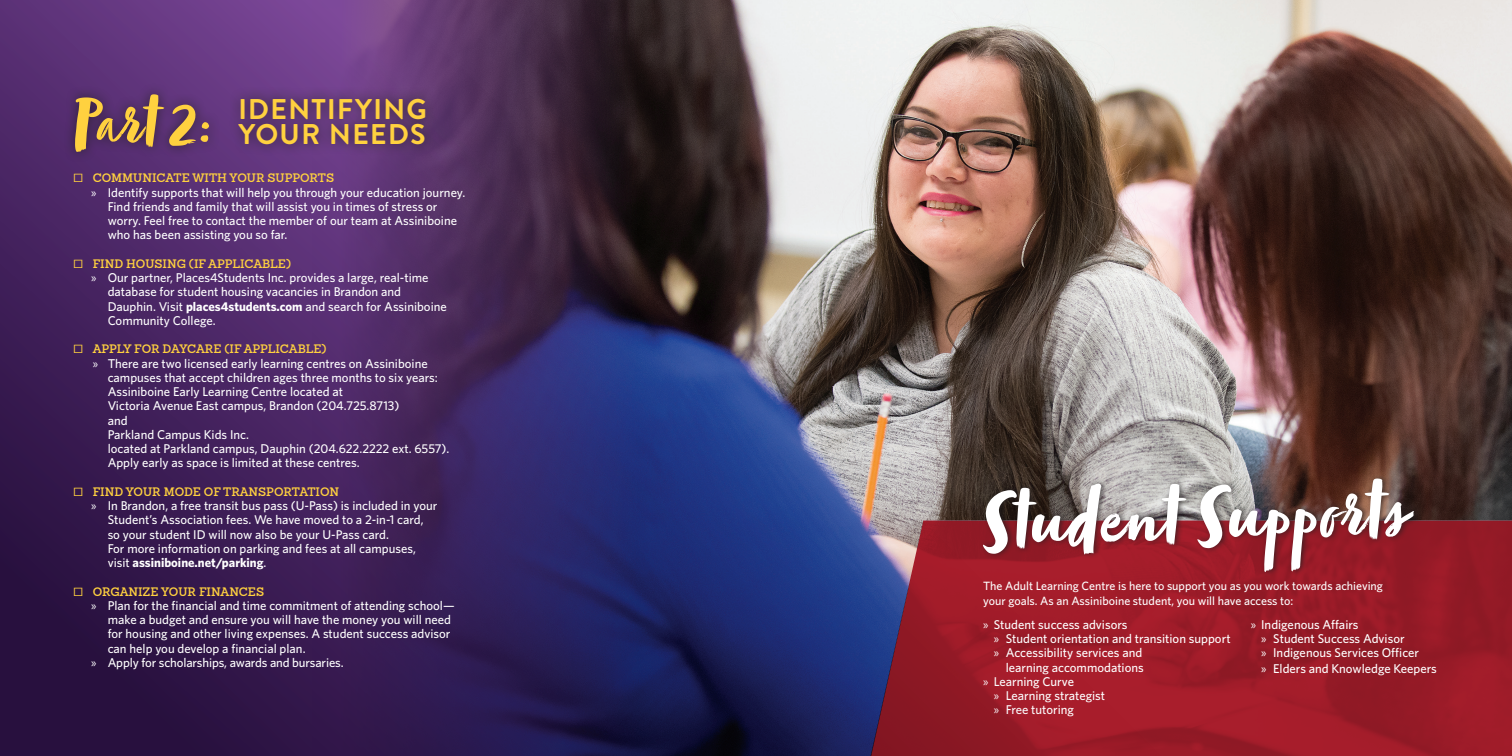
<style>
.page{position:relative;width:1512px;height:756px;background:#fff}
.page>*{position:absolute;margin:0;border:0;box-sizing:border-box;transform-origin:0 0}
.t1{font:84.15px "Zooja";color:#fff}
.t2{font:73.05px "Zooja";color:#ffd13f}
.t3{font:700 28.5px "Brandon Text";letter-spacing:.045em;color:#ffd13f}
.t4{font:500 12.75px/14.2px "Whitney";color:#fff}
.t5{font:600 12px "Sanchez";color:#ffd13f}
.t6{font:500 12px/15px "Whitney";color:#fff}
.s1{font-family:"PF Handbook Pro";font-weight:500}
.s2{font-family:"Myriad Pro";font-weight:400}
.s3{font-weight:700}
</style>
<div class="page">
<img style="left:1458px;top:0;width:54px;height:520px">
<svg style="left:1441px;top:520px;width:71px;height:236px;background:#971a27"></svg>
<img style="left:0;top:0;width:1441px;height:756px">
<div style="left:63px;top:83px;width:374px;height:80px;background:#231f20;opacity:.75"></div>
<div style="left:979px;top:473px;width:443px;height:105px;background:#231f20;opacity:.75"></div>
<h2 class="t2" style="left:73px;top:85px;width:136px">Part 2:</h2>
<h3 class="t3" style="left:238px;top:89px;width:190px">IDENTIFYING</h3>
<h3 class="t3" style="left:238px;top:115px;width:189px">YOUR NEEDS</h3>
<p class="t5" style="left:73px;top:170px;width:263px"><span class="s1">☐</span> COMMUNICATE WITH YOUR SUPPORTS</p>
<p class="t4" style="left:108px;top:185px;width:359px;text-indent:-17px"><span class="s2">»</span> Identify supports that will help you through your education journey.<br>Find friends and family that will assist you in times of stress or worry. Feel free to contact the member of our team at Assiniboine who has been assisting you so far.</p>
<p class="t5" style="left:73px;top:256px;width:219px"><span class="s1">☐</span> FIND HOUSING (IF APPLICABLE)</p>
<p class="t4" style="left:108px;top:270px;width:341px;text-indent:-17px"><span class="s2">»</span> Our partner, Places4Students Inc. provides a large, real-time database for student housing vacancies in Brandon and Dauphin. Visit <span class="s3">places4students.com</span> and search for Assiniboine Community College.</p>
<p class="t5" style="left:73px;top:341px;width:255px"><span class="s1">☐</span> APPLY FOR DAYCARE (IF APPLICABLE)</p>
<p class="t4" style="left:108px;top:356px;width:343px;text-indent:-15px"><span class="s2">»</span> There are two licensed early learning centres on Assiniboine campuses that accept children ages three months to six years:<br>Assiniboine Early Learning Centre located at<br>Victoria Avenue East campus, Brandon (204.725.8713)<br>and<br>Parkland Campus Kids Inc.<br>located at Parkland campus, Dauphin (204.622.2222 ext. 6557).<br>Apply early as space is limited at these centres.</p>
<p class="t5" style="left:73px;top:484px;width:267px"><span class="s1">☐</span> FIND YOUR MODE OF TRANSPORTATION</p>
<p class="t4" style="left:108px;top:498px;width:331px;text-indent:-17px"><span class="s2">»</span> In Brandon, a free transit bus pass (U-Pass) is included in your Student’s Association fees. We have moved to a 2-in-1 card, so your student ID will now also be your U-Pass card.<br>For more information on parking and fees at all campuses, visit <span class="s3">assiniboine.net/parking</span>.</p>
<p class="t5" style="left:73px;top:583px;width:192px"><span class="s1">☐</span> ORGANIZE YOUR FINANCES</p>
<p class="t4" style="left:91px;top:598px;width:365px"><span class="s2">»</span> Plan for the financial and time commitment of attending school—</p>
<p class="t4" style="left:108px;top:612px;width:345px">make a budget and ensure you will have the money you will need</p>
<p class="t4" style="left:108px;top:627px;width:344px">for housing and other living expenses. A student success advisor</p>
<p class="t4" style="left:108px;top:641px;width:199px">can help you develop a financial plan.</p>
<p class="t4" style="left:91px;top:655px;width:254px"><span class="s2">»</span> Apply for scholarships, awards and bursaries.</p>
<h1 class="t1" style="left:979px;top:481px;width:426px;rotate:-2deg">Student Supports</h1>
<p class="t6" style="left:983px;top:578px;width:401px">The Adult Learning Centre is here to support you as you work towards achieving your goals. As an Assiniboine student, you will have access to:</p>
<p class="t4" style="left:983px;top:617px;width:146px"><span class="s2">»</span> Student success advisors</p>
<p class="t4" style="left:994px;top:631px;width:238px"><span class="s2">»</span> Student orientation and transition support</p>
<p class="t4" style="left:994px;top:646px;width:150px"><span class="s2">»</span> Accessibility services and</p>
<p class="t4" style="left:1006px;top:660px;width:140px">learning accommodations</p>
<p class="t4" style="left:983px;top:674px;width:92px"><span class="s2">»</span> Learning Curve</p>
<p class="t4" style="left:994px;top:688px;width:113px"><span class="s2">»</span> Learning strategist</p>
<p class="t4" style="left:994px;top:703px;width:82px"><span class="s2">»</span> Free tutoring</p>
<p class="t4" style="left:1261px;top:617px;width:159px;text-indent:-11px"><span class="s2">»</span> Indigenous Affairs<br><span class="s2">»</span> Student Success Advisor<br><span class="s2">»</span> Indigenous Services Officer</p>
<p class="t4" style="left:1261px;top:661px;width:177px"><span class="s2">»</span> Elders and Knowledge Keepers</p>
</div>
